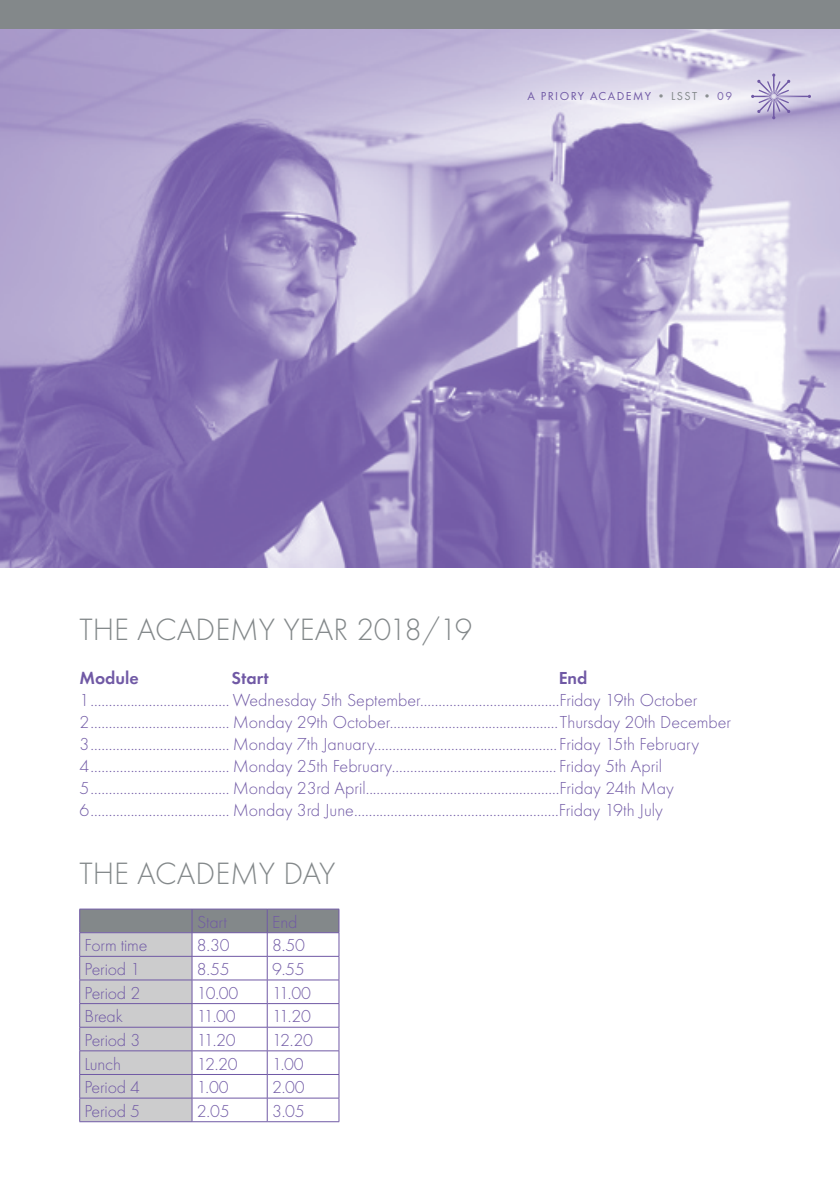
<style>
.page{position:relative;width:840px;height:1191px;background:#fff}
.page>*{position:absolute;margin:0;border:0;box-sizing:border-box;transform-origin:0 0}
.t1{font:300 32px "Futura T";color:#83888a}
.t2{font:300 18px/22px "Futura T";color:#7059a5}
.t3{font:600 18px "Futura T";color:#7059a5}
.t4{font:12px "Futura T";letter-spacing:.12em;color:#7059a5}
.s1{color:#8c9092}
.s2{color:#83888a}
.s3{color:#7b65ac}
</style>
<div class="page">
<img style="left:0;top:28px;width:839px;height:539px">
<svg style="left:750px;top:73px;width:60px;height:46px;background:#c4bbdb"></svg>
<div style="left:0;top:0;width:839px;height:28px;background:#83888a"></div>
<hr style="left:79px;top:908px;width:113px;height:1px;background:#7059a5">
<hr style="left:192px;top:908px;width:75px;height:1px;background:#7059a5">
<hr style="left:267px;top:908px;width:72px;height:1px;background:#7059a5">
<svg style="left:79px;top:909px;width:260px;height:212px"></svg>
<hr style="left:79px;top:1121px;width:113px;height:1px;background:#7059a5">
<hr style="left:192px;top:1121px;width:75px;height:1px;background:#7059a5">
<hr style="left:267px;top:1121px;width:72px;height:1px;background:#7059a5">
<p class="t4" style="left:527px;top:89px;width:206px">A PRIORY ACADEMY <span class="s1">•</span> <span class="s2">LSST</span> <span class="s1">•</span> <span class="s3">09</span></p>
<h1 class="t1" style="left:79px;top:610px;width:394px">THE ACADEMY YEAR 2018/19</h1>
<p class="t3" style="left:79px;top:667px;width:61px">Module</p>
<p class="t3" style="left:231px;top:667px;width:38px">Start</p>
<p class="t3" style="left:558px;top:667px;width:30px">End</p>
<p class="t2" style="left:79px;top:688px;width:653px">1...................................... Wednesday 5th September......................................Friday 19th October 2...................................... Monday 29th October..............................................Thursday 20th December 3...................................... Monday 7th January..................................................Friday 15th February 4...................................... Monday 25th February............................................. Friday 5th April 5...................................... Monday 23rd April.....................................................Friday 24th May 6...................................... Monday 3rd June........................................................Friday 19th July</p>
<h1 class="t1" style="left:79px;top:854px;width:258px">THE ACADEMY DAY</h1>
<p class="t2" style="left:197px;top:910px;width:31px">Start</p>
<p class="t2" style="left:272px;top:910px;width:27px">End</p>
<p class="t2" style="left:85px;top:934px;width:64px">Form time</p>
<p class="t2" style="left:197px;top:934px;width:34px">8.30</p>
<p class="t2" style="left:272px;top:934px;width:34px">8.50</p>
<p class="t2" style="left:85px;top:958px;width:57px">Period 1</p>
<p class="t2" style="left:197px;top:958px;width:34px">8.55</p>
<p class="t2" style="left:272px;top:958px;width:34px">9.55</p>
<p class="t2" style="left:85px;top:981px;width:57px">Period 2</p>
<p class="t2" style="left:197px;top:981px;width:43px">10.00</p>
<p class="t2" style="left:272px;top:981px;width:40px">11.00</p>
<p class="t2" style="left:85px;top:1005px;width:40px">Break</p>
<p class="t2" style="left:197px;top:1005px;width:40px">11.00</p>
<p class="t2" style="left:272px;top:1005px;width:40px">11.20</p>
<p class="t2" style="left:84px;top:1028px;width:57px">Period 3</p>
<p class="t2" style="left:197px;top:1028px;width:40px">11.20</p>
<p class="t2" style="left:272px;top:1028px;width:42px">12.20</p>
<p class="t2" style="left:84px;top:1052px;width:38px">Lunch</p>
<p class="t2" style="left:197px;top:1052px;width:42px">12.20</p>
<p class="t2" style="left:272px;top:1052px;width:33px">1.00</p>
<p class="t2" style="left:84px;top:1076px;width:57px">Period 4</p>
<p class="t2" style="left:197px;top:1076px;width:33px">1.00</p>
<p class="t2" style="left:272px;top:1076px;width:34px">2.00</p>
<p class="t2" style="left:84px;top:1099px;width:57px">Period 5</p>
<p class="t2" style="left:197px;top:1099px;width:34px">2.05</p>
<p class="t2" style="left:272px;top:1099px;width:34px">3.05</p>
</div>
